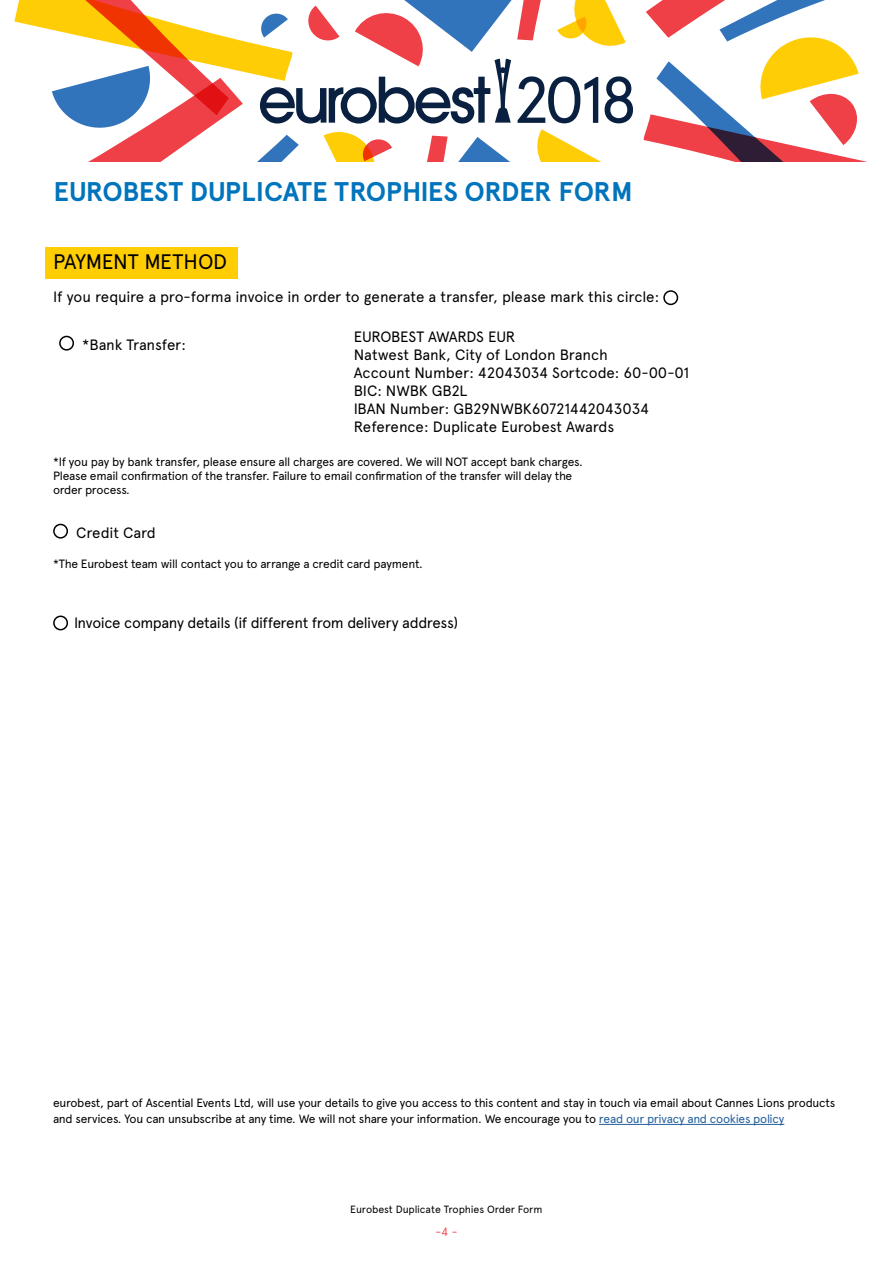
<style>
.page{position:relative;width:893px;height:1263px;background:#fff}
.page>*{position:absolute;margin:0;border:0;box-sizing:border-box;transform-origin:0 0}
.t1{font:700 27px "Apercu";letter-spacing:-.015em;color:#0074bc}
.t2{font:21px "Apercu";letter-spacing:-.02em;color:#000}
.t3{font:15px/18px "Apercu";letter-spacing:-.015em;color:#000}
.t4{font:12px/14.4px "Apercu";letter-spacing:-.025em;color:#000}
.t5{font:12px "Apercu";color:#f0565a}
.t6{font:10.5px "Apercu";letter-spacing:-.015em;color:#000}
.s1{color:#215e9e}
</style>
<div class="page">
<svg style="left:644px;top:1px;width:219px;height:160px"></svg>
<svg style="left:14px;top:1px;width:619px;height:160px"></svg>
<div style="left:45px;top:247px;width:193px;height:32px;background:#ffcd03"></div>
<hr style="left:599px;top:1124px;width:185px;height:1px;background:#215e9e">
<div style="left:663px;top:290px;width:15px;height:15px;border:2px solid #000;border-radius:50%"></div>
<div style="left:59px;top:336px;width:15px;height:15px;border:2px solid #000;border-radius:50%"></div>
<div style="left:53px;top:524px;width:15px;height:15px;border:2px solid #000;border-radius:50%"></div>
<div style="left:53px;top:615px;width:15px;height:15px;border:2px solid #000;border-radius:50%"></div>
<h1 class="t1" style="left:54px;top:175px;width:581px">EUROBEST DUPLICATE TROPHIES ORDER FORM</h1>
<h2 class="t2" style="left:53px;top:249px;width:175px">PAYMENT METHOD</h2>
<p class="t3" style="left:53px;top:288px;width:608px">If you require a pro-forma invoice in order to generate a transfer, please mark this circle:</p>
<p class="t3" style="left:82px;top:335px;width:105px">*Bank Transfer:</p>
<p class="t3" style="left:354px;top:328px;width:337px">EUROBEST AWARDS EUR<br>Natwest Bank, City of London Branch<br>Account Number: 42043034 Sortcode: 60-00-01<br>BIC: NWBK GB2L<br>IBAN Number: GB29NWBK60721442043034<br>Reference: Duplicate Eurobest Awards</p>
<p class="t4" style="left:53px;top:454px;width:531px">*If you pay by bank transfer, please ensure all charges are covered. We will NOT accept bank charges.<br>Please email confirmation of the transfer. Failure to email confirmation of the transfer will delay the order process.</p>
<p class="t3" style="left:76px;top:523px;width:81px">Credit Card</p>
<p class="t4" style="left:53px;top:557px;width:371px">*The Eurobest team will contact you to arrange a credit card payment.</p>
<p class="t3" style="left:74px;top:614px;width:385px">Invoice company details (if different from delivery address)</p>
<p class="t4" style="left:53px;top:1094px;width:784px;line-height:16.5px">eurobest, part of Ascential Events Ltd, will use your details to give you access to this content and stay in touch via email about Cannes Lions products and services. You can unsubscribe at any time. We will not share your information. We encourage you to <span class="s1">read our privacy and cookies policy</span></p>
<p class="t6" style="left:350px;top:1203px;width:194px">Eurobest Duplicate Trophies Order Form</p>
<p class="t5" style="left:436px;top:1224px;width:23px">-4 -</p>
</div>
